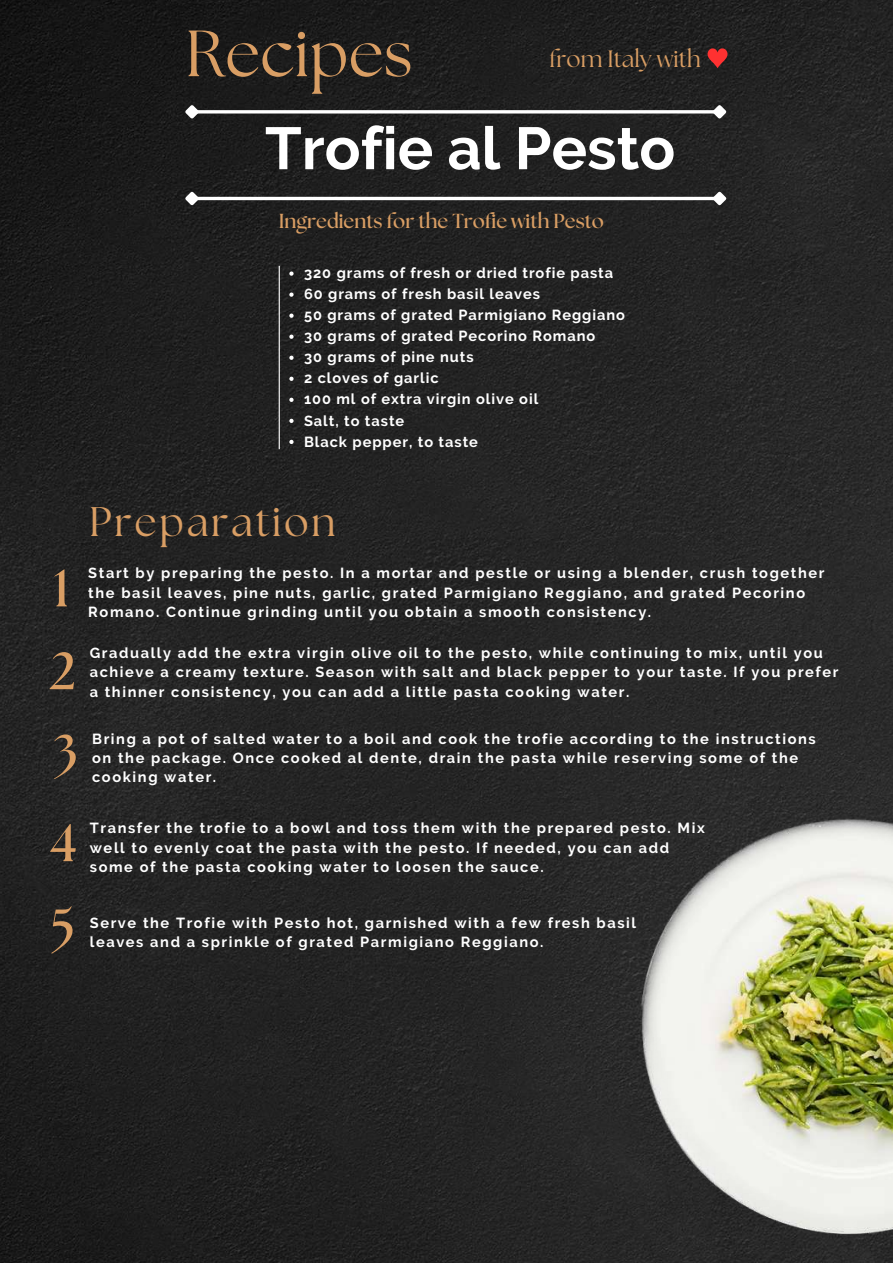
<style>
.page{position:relative;width:893px;height:1264px;background:#fff}
.page>*{position:absolute;margin:0;border:0;box-sizing:border-box;transform-origin:0 0}
.t1{font:65.1px "The Seasons";color:#d99e64}
.t2{font:700 59.25px "Raleway";color:#fff}
.t3{font:700 52.5px/82.5px "The Seasons";color:#d99e64}
.t4{font:41.25px "The Seasons";letter-spacing:.06em;color:#d99e64}
.t5{font:23.7px "The Seasons";color:#d99e64}
.t6{font:700 20.25px "The Seasons";color:#d99e64}
.t7{font:700 14.55px/19.4px "Raleway";letter-spacing:.11em;color:#fff}
.t8{font:700 14.55px/21px "Raleway";letter-spacing:.065em;color:#fff}
</style>
<div class="page">
<img style="left:0;top:0;width:892px;height:1262px">
<hr style="left:196px;top:110px;width:519px;height:3px;background:#fff">
<svg style="left:182px;top:102px;width:20px;height:20px"></svg>
<svg style="left:709px;top:102px;width:20px;height:20px"></svg>
<hr style="left:196px;top:197px;width:519px;height:3px;background:#fff">
<svg style="left:182px;top:189px;width:20px;height:19px"></svg>
<svg style="left:709px;top:189px;width:20px;height:19px"></svg>
<hr style="left:279px;top:266px;width:1px;height:183px;background:#fff">
<img style="left:498px;top:705px;width:394px;height:557px">
<svg style="left:289px;top:271px;width:4px;height:5px"></svg>
<svg style="left:289px;top:292px;width:4px;height:5px"></svg>
<svg style="left:289px;top:313px;width:4px;height:5px"></svg>
<svg style="left:289px;top:334px;width:4px;height:5px"></svg>
<svg style="left:289px;top:355px;width:4px;height:5px"></svg>
<svg style="left:289px;top:377px;width:4px;height:4px"></svg>
<svg style="left:289px;top:398px;width:4px;height:4px"></svg>
<svg style="left:289px;top:419px;width:4px;height:4px"></svg>
<svg style="left:289px;top:440px;width:4px;height:4px"></svg>
<svg style="left:707px;top:48px;width:20px;height:20px"></svg>
<h1 class="t1" style="left:185px;top:17px;width:229px">Recipes</h1>
<h3 class="t5" style="left:549px;top:46px;width:153px">from Italy with</h3>
<h2 class="t2" style="left:265px;top:113px;width:412px">Trofie al Pesto</h2>
<h3 class="t6" style="left:279px;top:208px;width:327px">Ingredients for the Trofie with Pesto</h3>
<p class="t8" style="left:304px;top:262px;width:322px">320 grams of fresh or dried trofie pasta<br>60 grams of fresh basil leaves<br>50 grams of grated Parmigiano Reggiano<br>30 grams of grated Pecorino Romano<br>30 grams of pine nuts<br>2 cloves of garlic<br>100 ml of extra virgin olive oil<br>Salt, to taste<br>Black pepper, to taste</p>
<h3 class="t3" style="left:50px;top:544px;width:29px">1<br>2<br>3</h3>
<h3 class="t3" style="left:50px;top:797px;width:28px;line-height:85.1px">4<br>5</h3>
<h3 class="t4" style="left:89px;top:498px;width:248px">Preparation</h3>
<p class="t7" style="left:88px;top:563px;width:737px">Start by preparing the pesto. In a mortar and pestle or using a blender, crush together the basil leaves, pine nuts, garlic, grated Parmigiano Reggiano, and grated Pecorino<br>Romano. Continue grinding until you obtain a smooth consistency.</p>
<p class="t7" style="left:90px;top:643px;width:750px">Gradually add the extra virgin olive oil to the pesto, while continuing to mix, until you achieve a creamy texture. Season with salt and black pepper to your taste. If you prefer a thinner consistency, you can add a little pasta cooking water.</p>
<p class="t7" style="left:92px;top:728px;width:725px">Bring a pot of salted water to a boil and cook the trofie according to the instructions on the package. Once cooked al dente, drain the pasta while reserving some of the cooking water.</p>
<p class="t7" style="left:90px;top:818px;width:616px">Transfer the trofie to a bowl and toss them with the prepared pesto. Mix well to evenly coat the pasta with the pesto. If needed, you can add some of the pasta cooking water to loosen the sauce.</p>
<p class="t7" style="left:90px;top:913px;width:548px">Serve the Trofie with Pesto hot, garnished with a few fresh basil leaves and a sprinkle of grated Parmigiano Reggiano.</p>
</div>
